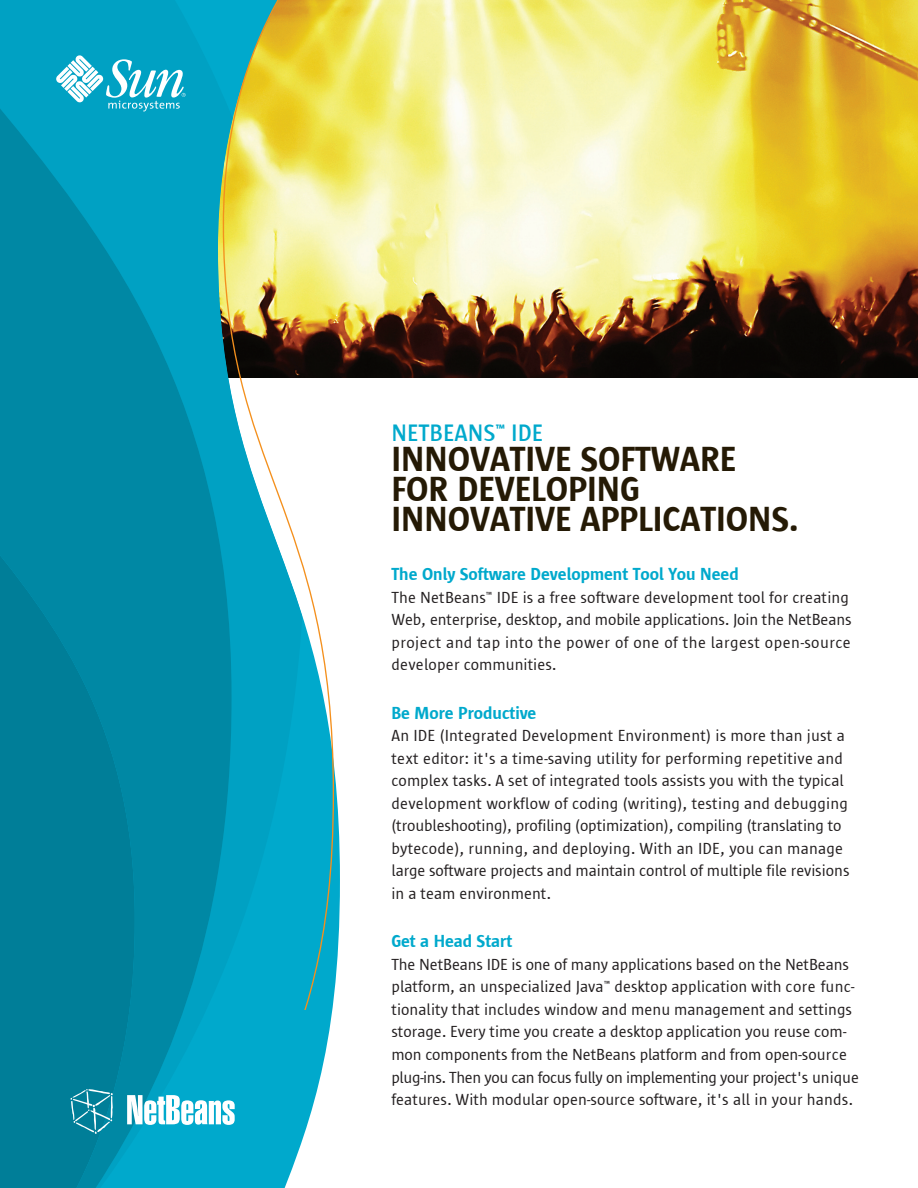
<style>
.page{position:relative;width:918px;height:1188px;background:#fff}
.page>*{position:absolute;margin:0;border:0;box-sizing:border-box;transform-origin:0 0}
.t1{font:600 36px/30px "Sun Sans";color:#251a05}
.t2{font:600 24px "Sun Sans";color:#00a9cc}
.t3{font:600 18px "Sun Sans";color:#00a9cc}
.t4{font:16.5px/22.5px "Sun Sans";color:#231f20}
</style>
<div class="page">
<img style="left:340px;top:0;width:578px;height:378px">
<svg style="left:302px;top:0;width:38px;height:1141px"></svg>
<svg style="left:0;top:0;width:302px;height:1188px;fill:#00a9cc"></svg>
<svg style="left:0;top:54px;width:232px;height:1134px;fill:#0088a4"></svg>
<svg style="left:0;top:500px;width:135px;height:688px;fill:#007e98"></svg>
<svg style="left:56px;top:55px;width:130px;height:56px"></svg>
<svg style="left:223px;top:0;width:111px;height:1010px"></svg>
<svg style="left:70px;top:1089px;width:43px;height:45px"></svg>
<svg style="left:127px;top:1095px;width:108px;height:30px"></svg>
<h2 class="t2" style="left:392px;top:420px;width:150px">NETBEANS™ IDE</h2>
<h1 class="t1" style="left:392px;top:444px;width:33px">Inno</h1>
<h1 class="t1" style="left:392px;top:444px;width:346px;text-indent:79px">vative so ftware for developing<br>inno</h1>
<h1 class="t1" style="left:470px;top:504px;width:249px">vative applications</h1>
<h1 class="t1" style="left:789px;top:504px;width:11px">.</h1>
<p class="t3" style="left:392px;top:565px;width:349px">The Only Software Development Tool You Need</p>
<p class="t4" style="left:392px;top:586px;width:462px">The NetBeans™ IDE is a free software development tool for creating Web, enterprise, desktop, and mobile applications. Join the NetBeans project and tap into the power of one of the largest open-source developer communities.</p>
<p class="t3" style="left:392px;top:703px;width:146px">Be More Productive</p>
<p class="t4" style="left:392px;top:725px;width:460px">An IDE (Integrated Development Environment) is more than just a text editor: it's a time-saving utility for performing repetitive and complex tasks. A set of integrated tools assists you with the typical development workflow of coding (writing), testing and debugging (troubleshooting), profiling (optimization), compiling (translating to bytecode), running, and deploying. With an IDE, you can manage large software projects and maintain control of multiple file revisions in a team environment.</p>
<p class="t3" style="left:392px;top:932px;width:122px">Get a Head Start</p>
<p class="t4" style="left:392px;top:953px;width:469px">The NetBeans IDE is one of many applications based on the NetBeans platform, an unspecialized Java™ desktop application with core func&shy;tionality that includes window and menu management and settings storage. Every time you create a desktop application you reuse com&shy;mon components from the NetBeans platform and from open-source plug-ins. Then you can focus fully on implementing your project's unique features. With modular open-source software, it's all in your hands.</p>
</div>
